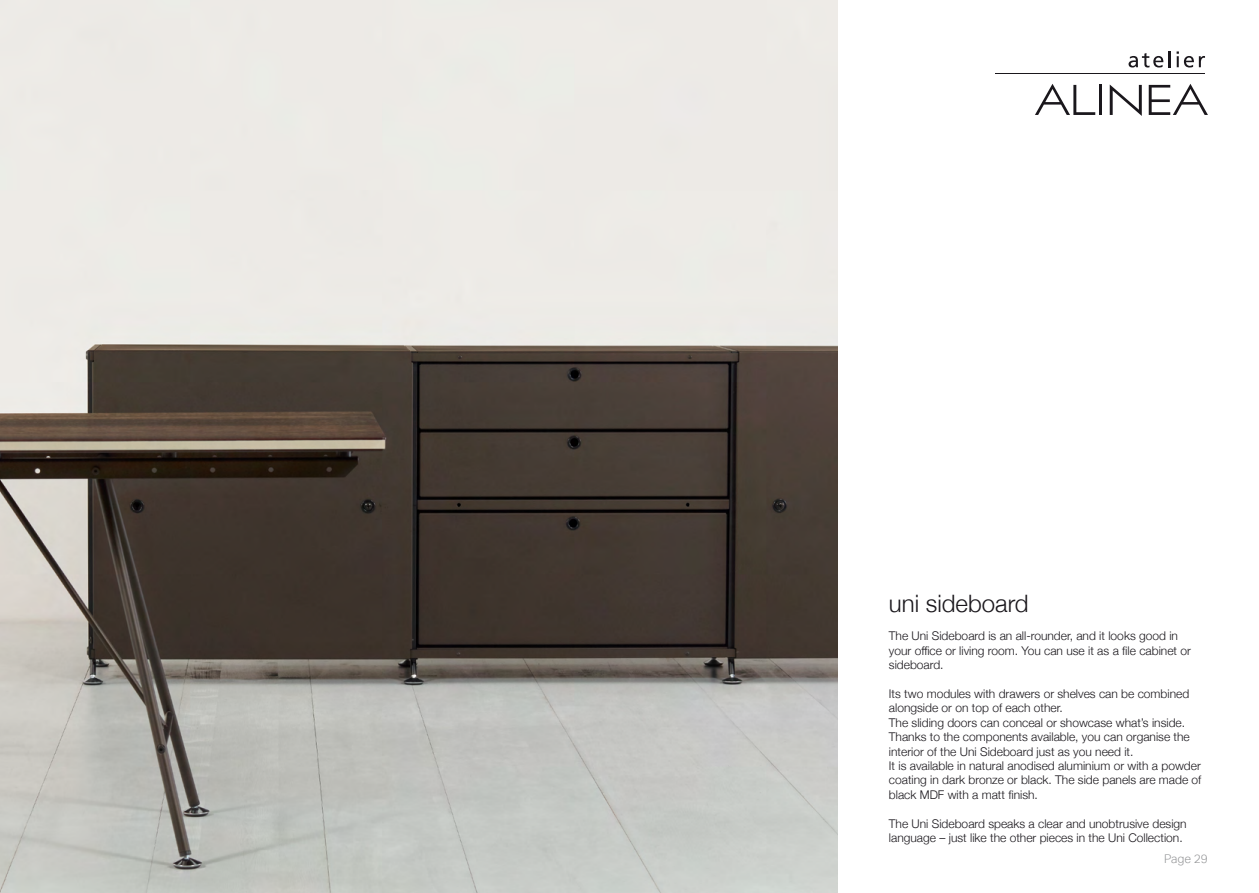
<style>
.page{position:relative;width:1259px;height:893px;background:#fff}
.page>*{position:absolute;margin:0;border:0;box-sizing:border-box;transform-origin:0 0}
.t1{font:300 24px "Helvetica Neue";color:#1a171c}
.t2{font:300 12px/14.4px "Helvetica Neue";color:#1a171c}
.t3{font:300 12px "Aktiv Grotesk";color:#929395}
</style>
<div class="page">
<img style="left:0;top:0;width:838px;height:893px">
<hr style="left:1099px;top:85px;width:3px;height:30px;background:#1a171c">
<svg style="left:1109px;top:84px;width:32px;height:31px"></svg>
<svg style="left:1035px;top:84px;width:60px;height:31px"></svg>
<svg style="left:1148px;top:84px;width:60px;height:31px"></svg>
<svg style="left:1128px;top:51px;width:42px;height:17px"></svg>
<svg style="left:1176px;top:51px;width:29px;height:17px"></svg>
<hr style="left:995px;top:73px;width:210px;height:1px;background:#1a171c">
<h1 class="t1" style="left:889px;top:584px;width:141px">uni sideboard</h1>
<p class="t2" style="left:889px;top:628px;width:303px">The Uni Sideboard is an all-rounder, and it looks good in your office or living room. You can use it as a file cabinet or sideboard.</p>
<p class="t2" style="left:889px;top:686px;width:314px">Its two modules with drawers or shelves can be combined alongside or on top of each other.<br>The sliding doors can conceal or showcase what’s inside.<br>Thanks to the components available, you can organise the interior of the Uni Sideboard just as you need it.<br>It is available in natural anodised aluminium or with a powder coating in dark bronze or black. The side panels are made of black MDF with a matt finish.</p>
<p class="t2" style="left:889px;top:815px;width:299px">The Uni Sideboard speaks a clear and unobtrusive design language – just like the other pieces in the Uni Collection.</p>
<p class="t3" style="left:1164px;top:852px;width:45px">Page 29</p>
</div>
